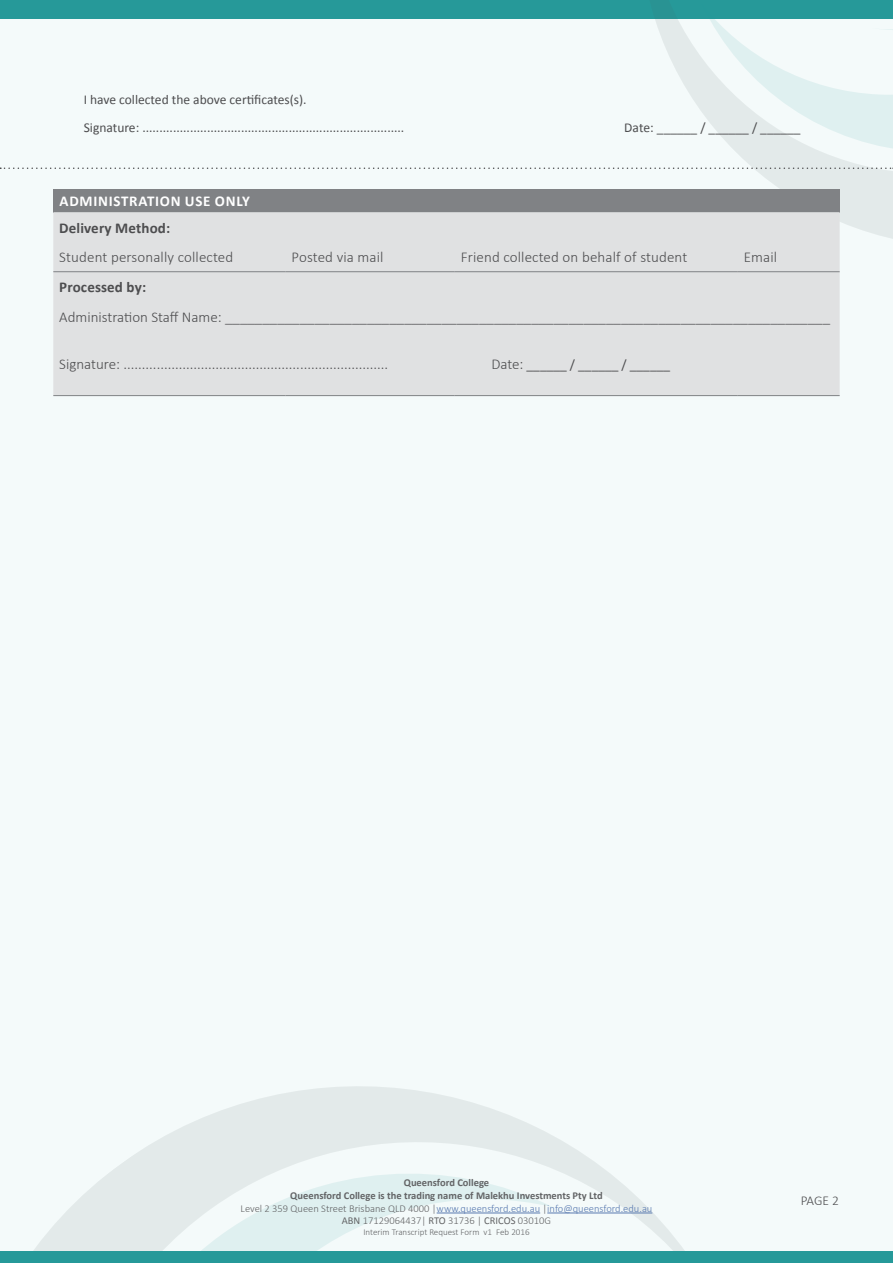
<style>
.page{position:relative;width:893px;height:1263px;background:#f4fafa}
.page>*{position:absolute;margin:0;border:0;box-sizing:border-box;transform-origin:0 0}
.t1{font:300 15px "Calibri";letter-spacing:.01em;color:#4d4d4f}
.t2{font:700 15px "Calibri";letter-spacing:.01em;color:#4d4d4f}
.t3{font:700 15px "Calibri";letter-spacing:.05em;color:#fff}
.t4{font:13.5px/27px "Calibri";color:#4d4d4f}
.t5{font:300 13.5px "Calibri";color:#4d4d4f}
.t6{font:700 10.5px/12.6px "Calibri";color:#636466;text-align:center}
.t7{font:300 9px "Calibri";color:#636466}
.s1{font-weight:300;font-size:15px}
.s2{font-weight:300}
.s3{font-weight:300;color:#5879b0}
.s4{font-weight:400}
</style>
<div class="page">
<svg style="left:33px;top:1086px;width:652px;height:165px"></svg>
<hr style="left:437px;top:1213px;width:103px;height:1px;background:#5879b0">
<hr style="left:547px;top:1213px;width:105px;height:1px;background:#5879b0">
<div style="left:0;top:0;width:893px;height:18px;background:#269999"></div>
<svg style="left:632px;top:18px;width:261px;height:221px"></svg>
<div style="left:0;top:1251px;width:893px;height:12px;background:#269999"></div>
<div style="left:53px;top:189px;width:787px;height:23px;background:#808285"></div>
<div style="left:53px;top:212px;width:787px;height:183px;background:#e0e1e2"></div>
<hr style="left:53px;top:271px;width:233px;height:1px;background:#808285">
<hr style="left:286px;top:271px;width:169px;height:1px;background:#808285">
<hr style="left:455px;top:271px;width:283px;height:1px;background:#808285">
<hr style="left:738px;top:271px;width:102px;height:1px;background:#808285">
<hr style="left:53px;top:395px;width:233px;height:1px;background:#808285">
<hr style="left:286px;top:395px;width:169px;height:1px;background:#808285">
<hr style="left:455px;top:395px;width:283px;height:1px;background:#808285">
<hr style="left:738px;top:395px;width:102px;height:1px;background:#808285">
<svg style="left:0;top:167px;width:893px;height:2px"></svg>
<p class="t4" style="left:84px;top:87px;width:322px">I have collected the above certificates(s).<br>Signature: .............................................................................</p>
<p class="t4" style="left:624px;top:114px;width:178px">Date: ______ / ______ / ______</p>
<p class="t3" style="left:60px;top:192px;width:192px">ADMINISTRATION USE ONLY</p>
<p class="t2" style="left:59px;top:218px;width:112px">Delivery Method:</p>
<p class="t1" style="left:59px;top:248px;width:176px">Student personally collected</p>
<p class="t1" style="left:292px;top:248px;width:93px">Posted via mail</p>
<p class="t1" style="left:461px;top:248px;width:228px">Friend collected on behalf of student</p>
<p class="t1" style="left:744px;top:248px;width:35px">Email</p>
<p class="t2" style="left:59px;top:278px;width:88px">Processed by:</p>
<p class="t1" style="left:59px;top:308px;width:772px">Administration Staff Name: _________________________________________________________________________________</p>
<p class="t1" style="left:59px;top:355px;width:330px">Signature: ........................................................................</p>
<p class="t4" style="left:491px;top:351px;width:180px"><span class="s1">Date:</span> ______ / ______ / ______</p>
<p class="t6" style="left:241px;top:1176px;width:413px">Queensford College<br>Queensford College is the trading name of Malekhu Investments Pty Ltd<br><span class="s2">Level 2 359 Queen Street Brisbane QLD 4000 |</span><span class="s3">www.queensford.edu.au</span> <span class="s2">|</span><span class="s3">info@queensford.edu.au </span><span class="s4">ABN</span> <span class="s2">17129064437|</span> <span class="s4">RTO</span> <span class="s2">31736 |</span> <span class="s4">CRICOS</span> <span class="s2">03010G</span></p>
<p class="t7" style="left:363px;top:1226px;width:168px">Interim Transcript Request Form v1 Feb 2016</p>
<p class="t5" style="left:801px;top:1192px;width:40px">PAGE 2</p>
</div>
